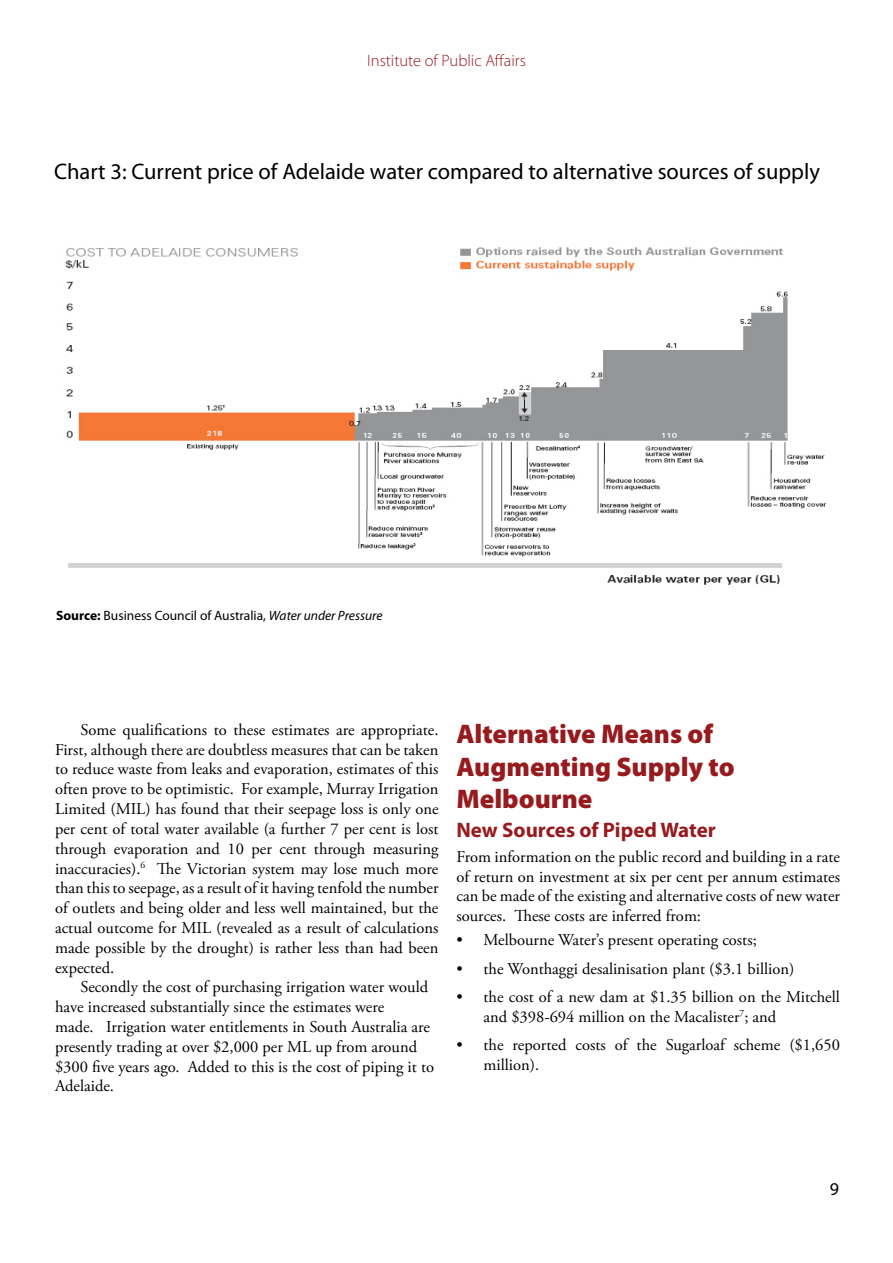
<style>
.page{position:relative;width:893px;height:1263px;background:#fff}
.page>*{position:absolute;margin:0;border:0;box-sizing:border-box;transform-origin:0 0}
.t1{font:900 27px/32.4px "Myriad Pro";color:#971b1e}
.t2{font:22.5px "Myriad Pro";color:#000}
.t3{font:700 21px "Myriad Pro";color:#971b1e}
.t4{font:18px "Myriad Pro";color:#000}
.t5{font:16.5px/19.8px "Adobe Garamond Pro";color:#000}
.t6{font:300 16.5px "Myriad Pro";color:#971b1e}
.t7{font:13.5px "Myriad Pro";color:#000}
.s1{font-weight:700}
.s2{font-style:italic}
</style>
<div class="page">
<img style="left:65px;top:247px;width:762px;height:338px">
<p class="t6" style="left:367px;top:51px;width:160px">Institute of Public Affairs</p>
<h2 class="t2" style="left:54px;top:158px;width:767px">Chart 3: Current price of Adelaide water compared to alternative sources of supply</h2>
<p class="t7" style="left:56px;top:607px;width:328px"><span class="s1">Source:</span> Business Council of Australia, <span class="s2">Water under Pressure</span></p>
<p class="t5" style="left:55px;top:720px;width:385px;text-align:justify;text-indent:26px">Some qualifications to these estimates are appropriate.<br>First, although there are doubtless measures that can be taken to reduce waste from leaks and evaporation, estimates of this often prove to be optimistic. For example, Murray Irrigation Limited (MIL) has found that their seepage loss is only one per cent of total water available (a further 7 per cent is lost through evaporation and 10 per cent through measuring inaccuracies).<sup>6</sup> The Victorian system may lose much more than this to seepage, as a result of it having tenfold the number of outlets and being older and less well maintained, but the actual outcome for MIL (revealed as a result of calculations made possible by the drought) is rather less than had been expected.</p>
<p class="t5" style="left:55px;top:978px;width:381px;text-indent:26px">Secondly the cost of purchasing irrigation water would have increased substantially since the estimates were<br>made. Irrigation water entitlements in South Australia are presently trading at over $2,000 per ML up from around $300 five years ago. Added to this is the cost of piping it to Adelaide.</p>
<h1 class="t1" style="left:456px;top:717px;width:280px">Alternative Means of<br>Augmenting Supply to<br>Melbourne</h1>
<p class="t3" style="left:456px;top:817px;width:261px">New Sources of Piped Water</p>
<p class="t5" style="left:456px;top:847px;width:385px;text-align:justify">From information on the public record and building in a rate of return on investment at six per cent per annum estimates can be made of the existing and alternative costs of new water sources. These costs are inferred from:</p>
<p class="t5" style="left:457px;top:931px;width:302px">• Melbourne Water’s present operating costs;</p>
<p class="t5" style="left:457px;top:959px;width:339px">• the Wonthaggi desalinisation plant ($3.1 billion)</p>
<p class="t5" style="left:483px;top:987px;width:358px;text-indent:-27px">• the cost of a new dam at $1.35 billion on the Mitchell and $398-694 million on the Macalister<sup>7</sup>; and</p>
<p class="t5" style="left:483px;top:1035px;width:358px;text-indent:-27px">• the reported costs of the Sugarloaf scheme ($1,650 million).</p>
<p class="t4" style="left:830px;top:1178px;width:11px">9</p>
</div>
